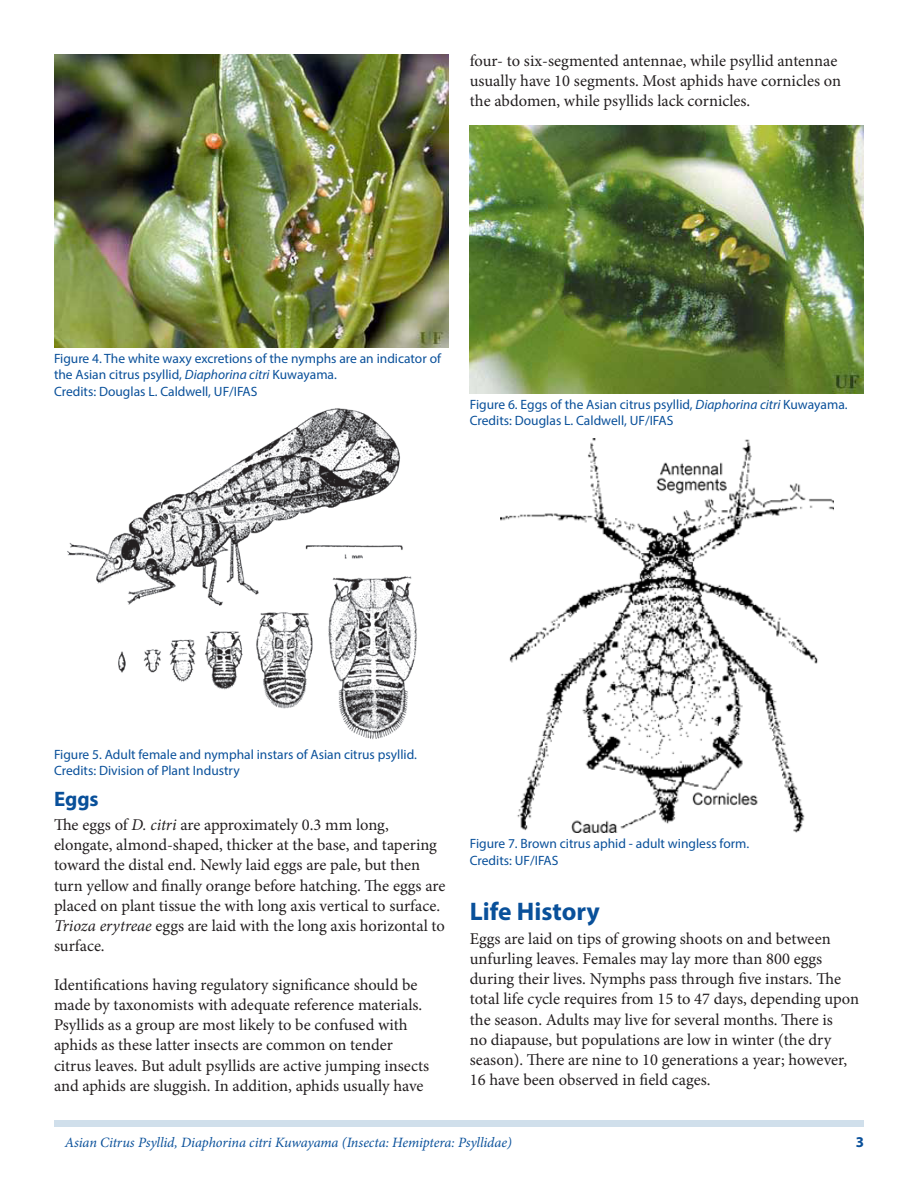
<style>
.page{position:relative;width:918px;height:1188px;background:#fff}
.page>*{position:absolute;margin:0;border:0;box-sizing:border-box;transform-origin:0 0}
.SectionHeading0{font:700 25.5px "Myriad Pro";color:#09509a}
.SectionHeading1{font:700 21px "Myriad Pro";color:#09509a}
.Paragraph{font:16.5px/20.2px "Minion Pro";color:#231f20}
.t1{font:700 15px "Myriad Pro";color:#09509a}
.RunningTitleItalics{font:italic 14.25px "Minion Pro";letter-spacing:-.01em;color:#09509a}
.FigureCaption{font:13.5px/16.5px "Myriad Pro";color:#09509a}
.s1{font-style:italic}
</style>
<div class="page">
<div style="left:54px;top:1120px;width:810px;height:7px;background:#d0dfeb"></div>
<img style="left:54px;top:54px;width:394px;height:293px">
<img style="left:67px;top:408px;width:350px;height:332px">
<img style="left:470px;top:125px;width:394px;height:268px">
<img style="left:500px;top:438px;width:334px;height:395px">
<p class="Paragraph" style="left:470px;top:51px;width:373px">four- to six-segmented antennae, while psyllid antennae usually have 10 segments. Most aphids have cornicles on the abdomen, while psyllids lack cornicles.</p>
<p class="FigureCaption" style="left:54px;top:350px;width:389px">Figure 4. The white waxy excretions of the nymphs are an indicator of the Asian citrus psyllid, <span class="s1">Diaphorina citri</span> Kuwayama.</p>
<p class="FigureCaption" style="left:54px;top:383px;width:205px">Credits: Douglas L. Caldwell, UF/IFAS</p>
<p class="FigureCaption" style="left:470px;top:396px;width:379px">Figure 6. Eggs of the Asian citrus psyllid, <span class="s1">Diaphorina citri</span> Kuwayama.</p>
<p class="FigureCaption" style="left:470px;top:412px;width:205px">Credits: Douglas L. Caldwell, UF/IFAS</p>
<p class="FigureCaption" style="left:54px;top:746px;width:365px">Figure 5. Adult female and nymphal instars of Asian citrus psyllid.</p>
<p class="FigureCaption" style="left:54px;top:762px;width:187px">Credits: Division of Plant Industry</p>
<p class="SectionHeading1" style="left:54px;top:786px;width:46px">Eggs</p>
<p class="Paragraph" style="left:54px;top:814px;width:393px">The eggs of <span class="s1">D. citri</span> are approximately 0.3 mm long, elongate, almond-shaped, thicker at the base, and tapering toward the distal end. Newly laid eggs are pale, but then turn yellow and finally orange before hatching. The eggs are placed on plant tissue the with long axis vertical to surface.<br><span class="s1">Trioza erytreae</span> eggs are laid with the long axis horizontal to surface.</p>
<p class="Paragraph" style="left:54px;top:974px;width:377px">Identifications having regulatory significance should be made by taxonomists with adequate reference materials.<br>Psyllids as a group are most likely to be confused with aphids as these latter insects are common on tender citrus leaves. But adult psyllids are active jumping insects and aphids are sluggish. In addition, aphids usually have</p>
<p class="FigureCaption" style="left:470px;top:835px;width:281px">Figure 7. Brown citrus aphid - adult wingless form.</p>
<p class="FigureCaption" style="left:470px;top:852px;width:90px">Credits: UF/IFAS</p>
<p class="SectionHeading0" style="left:470px;top:895px;width:132px">Life History</p>
<p class="Paragraph" style="left:470px;top:928px;width:391px">Eggs are laid on tips of growing shoots on and between unfurling leaves. Females may lay more than 800 eggs during their lives. Nymphs pass through five instars. The total life cycle requires from 15 to 47 days, depending upon the season. Adults may live for several months. There is<br>no diapause, but populations are low in winter (the dry season). There are nine to 10 generations a year; however, 16 have been observed in field cages.</p>
<p class="RunningTitleItalics" style="left:65px;top:1133px;width:449px">Asian Citrus Psyllid, Diaphorina citri Kuwayama (Insecta: Hemiptera: Psyllidae)</p>
<p class="t1" style="left:856px;top:1133px;width:10px">3</p>
</div>
